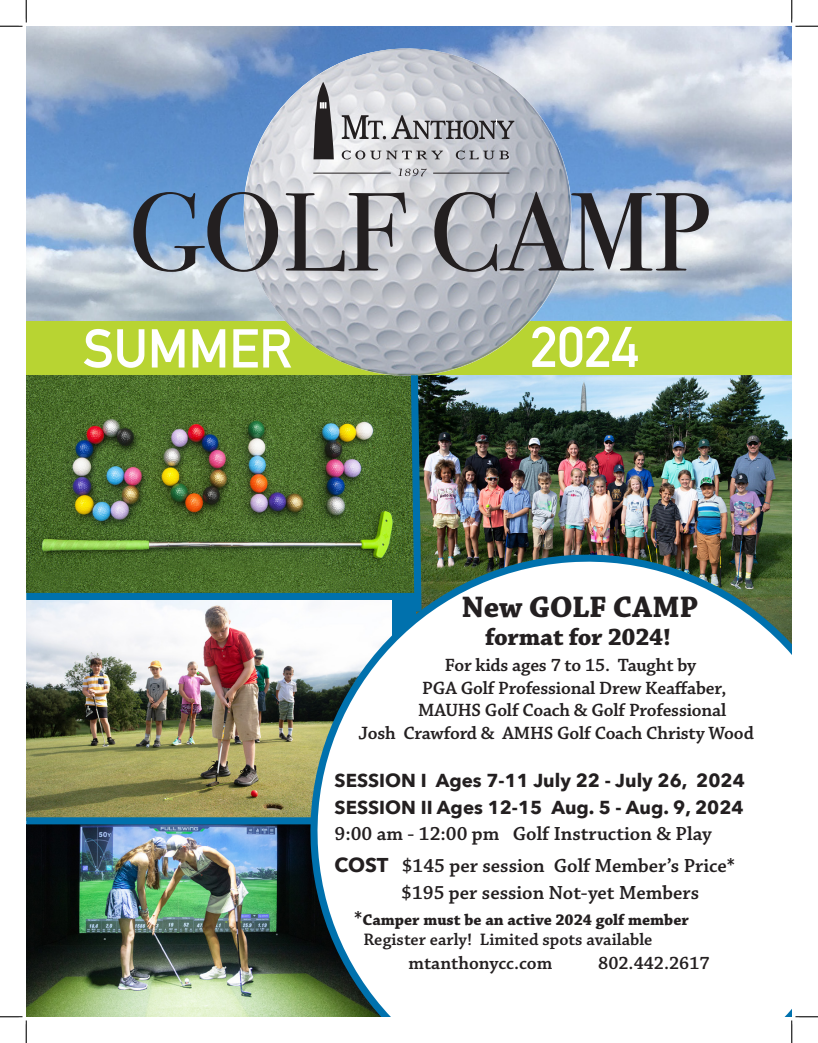
<style>
.page{position:relative;width:818px;height:1043px;background:#fff}
.page>*{position:absolute;margin:0;border:0;box-sizing:border-box;transform-origin:0 0}
.t1{font:111.25px "Bodoni Svty Two SCITCTT";color:#231f20}
.t2{font:700 56.25px "DIN Alternate";color:#fff}
.t3{font:700 53.75px "DIN Alternate";color:#fff}
.t4{font:700 31.25px "Chaparral Pro";letter-spacing:-.01em;color:#231f20}
.t5{font:700 25px "Chaparral Pro";letter-spacing:-.01em;color:#231f20}
.t6{font:600 20px/32.5px "Chaparral Pro";color:#231f20}
.t7{font:600 18.75px "Chaparral Pro";letter-spacing:-.01em;color:#231f20}
.t8{font:700 18.75px/26.2px "Avenir Next";color:#231f20}
.t9{font:600 17.5px "Chaparral Pro";color:#231f20}
.t10{font:700 16.25px "Chaparral Pro";color:#231f20}
.s1{font-family:"Avenir Next";font-weight:700}
.s2{font-weight:700}
.s3{font-size:20px}
</style>
<div class="page">
<img style="left:26px;top:26px;width:765px;height:295px">
<img style="left:26px;top:824px;width:278px;height:192px">
<img style="left:26px;top:375px;width:381px;height:218px">
<img style="left:425px;top:375px;width:366px;height:173px">
<div style="left:26px;top:321px;width:765px;height:54px;background:#b8d432"></div>
<img style="left:239px;top:48px;width:336px;height:332px">
<svg style="left:342px;top:150px;width:101px;height:9px"></svg>
<svg style="left:456px;top:150px;width:53px;height:9px"></svg>
<hr style="left:313px;top:173px;width:78px;height:1px;background:#231f20">
<hr style="left:433px;top:173px;width:76px;height:1px;background:#231f20">
<svg style="left:398px;top:169px;width:29px;height:8px"></svg>
<svg style="left:313px;top:82px;width:21px;height:77px;background:#636062"></svg>
<svg style="left:342px;top:115px;width:172px;height:24px;background:#a0a0a4"></svg>
<svg style="left:407px;top:368px;width:18px;height:180px;background:#28625f"></svg>
<div style="left:26px;top:593px;width:394px;height:7px;background:#0071ad"></div>
<img style="left:26px;top:600px;width:278px;height:217px">
<div style="left:26px;top:817px;width:340px;height:7px;background:#0071ad"></div>
<svg style="left:304px;top:548px;width:487px;height:468px"></svg>
<svg style="left:0;top:0;width:27px;height:27px"></svg>
<svg style="left:0;top:1015px;width:27px;height:27px"></svg>
<svg style="left:790px;top:0;width:28px;height:27px"></svg>
<svg style="left:790px;top:1015px;width:28px;height:27px"></svg>
<h1 class="t1" style="left:129px;top:166px;width:582px">GOLF CAMP</h1>
<h3 class="t3" style="left:83px;top:308px;width:210px">SUMMER</h3>
<h2 class="t2" style="left:530px;top:304px;width:109px">2024</h2>
<h3 class="t4" style="left:462px;top:589px;width:238px">New GOLF CAMP</h3>
<h3 class="t5" style="left:485px;top:622px;width:187px">format for 2024!</h3>
<p class="t7" style="left:445px;top:654px;width:253px">For kids ages 7 to 15. Taught by</p>
<p class="t7" style="left:422px;top:677px;width:306px">PGA Golf Professional Drew Keaffaber,</p>
<p class="t7" style="left:418px;top:699px;width:310px">MAUHS Golf Coach &amp; Golf Professional</p>
<p class="t7" style="left:358px;top:722px;width:397px">Josh Crawford &amp; AMHS Golf Coach Christy Wood</p>
<p class="t8" style="left:334px;top:767px;width:411px">SESSION I Ages 7-11 July 22 - July 26, 2024<br>SESSION II Ages 12-15 Aug. 5 - Aug. 9, 2024</p>
<p class="t6" style="left:334px;top:818px;width:402px">9:00 am - 12:00 pm Golf Instruction &amp; Play<br><span class="s1">COST</span> $145 per session Golf Member’s Price<span class="s2">*</span></p>
<p class="t6" style="left:401px;top:876px;width:299px">$195 per session Not-yet Members</p>
<p class="t10" style="left:354px;top:910px;width:336px"><span class="s3">*</span>Camper must be an active 2024 golf member</p>
<p class="t9" style="left:363px;top:929px;width:290px">Register early! Limited spots available</p>
<p class="t7" style="left:408px;top:952px;width:145px">mtanthonycc.com</p>
<p class="t7" style="left:598px;top:952px;width:113px">802.442.2617</p>
</div>
